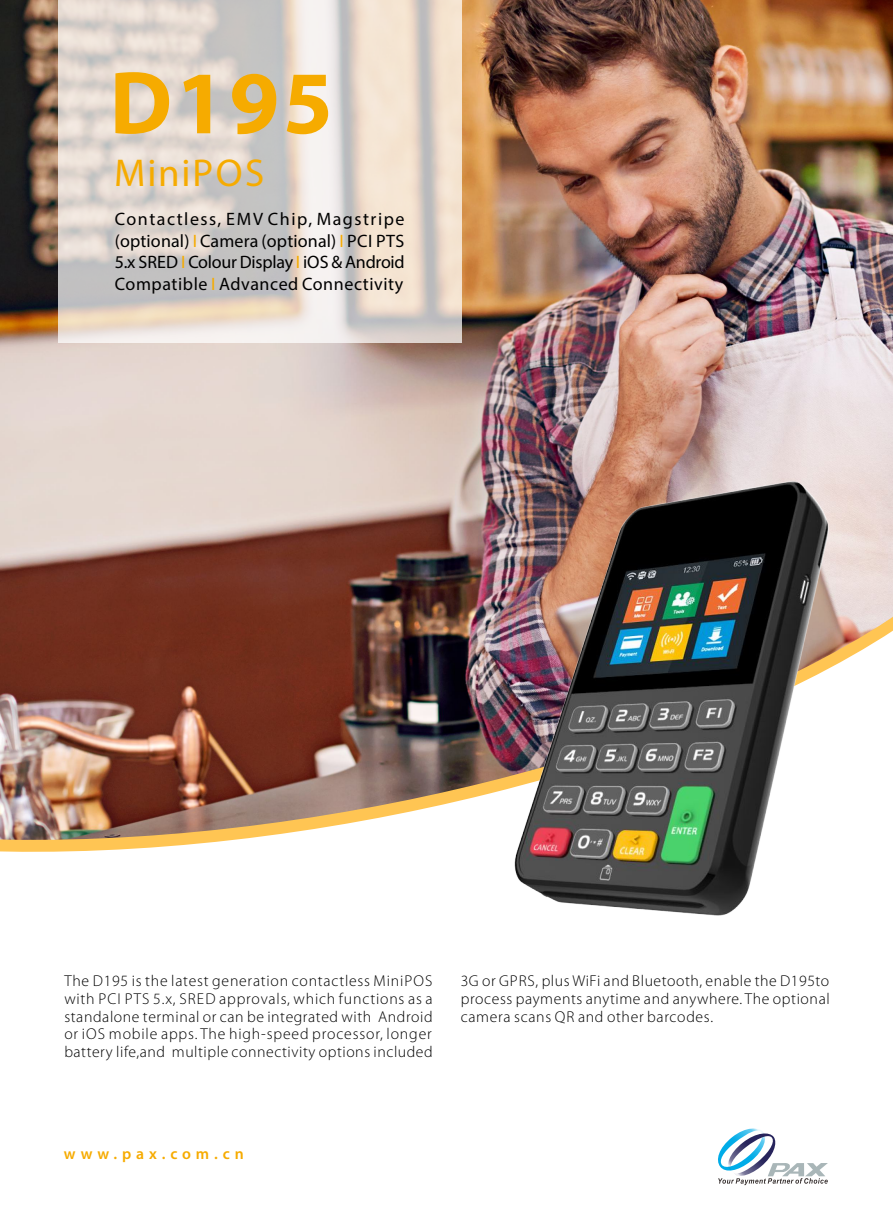
<style>
.page{position:relative;width:893px;height:1212px;background:#fff}
.page>*{position:absolute;margin:0;border:0;box-sizing:border-box;transform-origin:0 0}
.t1{font:700 90px "Myriad Pro";color:#f6ab00}
.t2{font:39px "Myriad Pro";letter-spacing:.055em;color:#f6ab00}
.t3{font:18px/21.6px "Myriad Pro";letter-spacing:.03em;color:#000;text-align:justify}
.t4{font:300 15.75px/17.9px "Myriad Pro";letter-spacing:.035em;color:#000;text-align:justify}
.t5{font:600 15.75px "Myriad Pro";letter-spacing:.31em;color:#f6ab00}
.s1{color:#f6ab00}
</style>
<div class="page">
<img style="left:0;top:0;width:893px;height:606px">
<img style="left:0;top:606px;width:893px;height:246px">
<div style="left:58px;top:0;width:403px;height:343px;background:#fff;opacity:.73"></div>
<svg style="left:718px;top:1128px;width:110px;height:57px"></svg>
<img style="left:514px;top:481px;width:314px;height:434px">
<h1 class="t1" style="left:110px;top:66px;width:225px">D195</h1>
<h2 class="t2" style="left:114px;top:157px;width:152px">MiniPOS</h2>
<p class="t3" style="left:115px;top:210px;width:291px">Contactless, EMV Chip, Magstripe (optional) <span class="s1">I</span> Camera (optional) <span class="s1">I</span> PCI PTS 5.x SRED <span class="s1">I</span> Colour Display <span class="s1">I</span> iOS &amp; Android Compatible <span class="s1">I</span> Advanced Connectivity</p>
<p class="t4" style="left:64px;top:973px;width:370px">The D195 is the latest generation contactless MiniPOS with PCI PTS 5.x, SRED approvals, which functions as a standalone terminal or can be integrated with Android or iOS mobile apps. The high-speed processor, longer battery life,and multiple connectivity options included</p>
<p class="t4" style="left:461px;top:973px;width:371px">3G or GPRS, plus WiFi and Bluetooth, enable the D195to process payments anytime and anywhere. The optional camera scans QR and other barcodes.</p>
<p class="t5" style="left:64px;top:1147px;width:181px">www.pax.com.cn</p>
</div>
